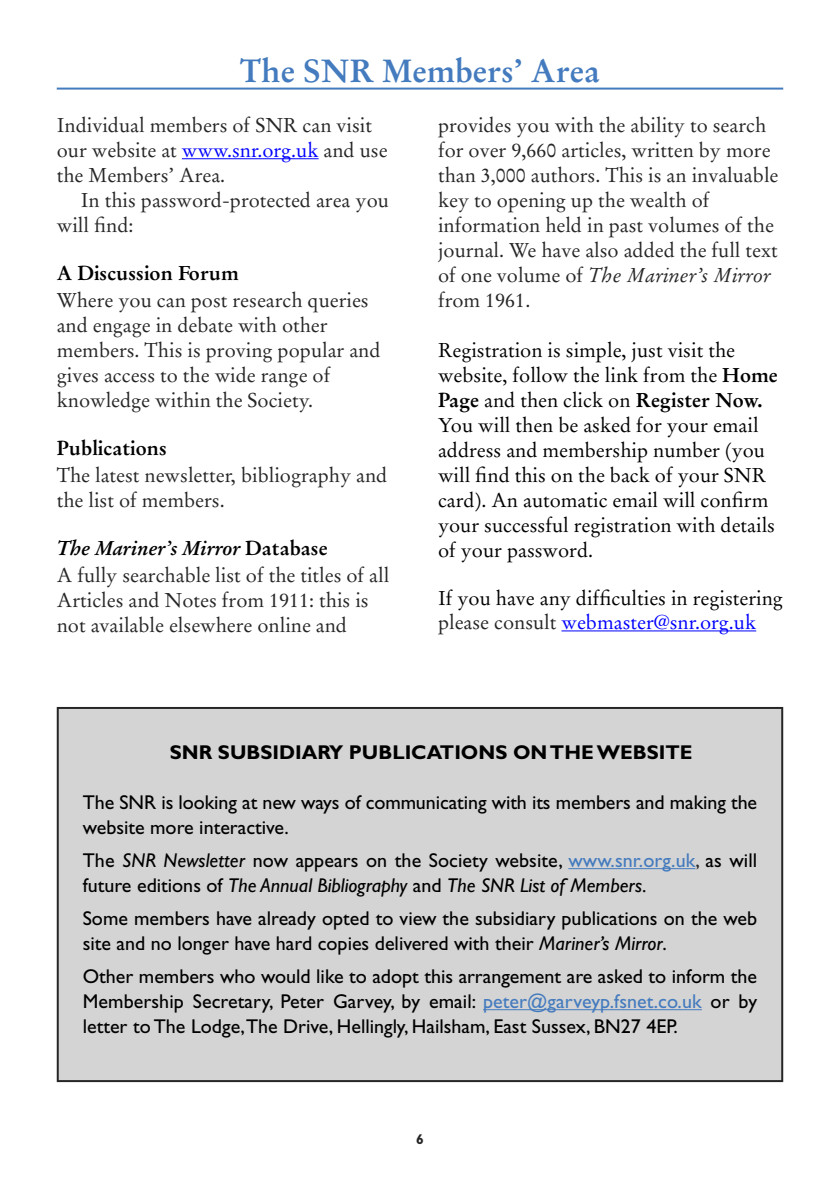
<style>
.page{position:relative;width:840px;height:1191px;background:#fff}
.page>*{position:absolute;margin:0;border:0;box-sizing:border-box;transform-origin:0 0}
.t1{font:700 32px "Stempel Garamond LT Pro";color:#447bbe}
.t2{font:20px/25px "Stempel Garamond LT Pro";color:#272627}
.t3{font:20px/25px "Gill Sans";color:#000}
.t4{font:20px/25px "Stempel Garamond LT Pro";color:#000}
.t5{font:700 20px "Gill Sans";color:#000}
.t6{font:700 20px "Stempel Garamond LT Pro";color:#000}
.t7{font:700 14px "Gill Sans";color:#272627}
.s1{color:#00f}
.s2{font-weight:700;font-style:italic;color:#000}
.s3{font-weight:700;color:#000}
.s4{font-style:italic}
.s5{font-weight:700}
.s6{color:#272627}
.s7{color:#447bbe}
</style>
<div class="page">
<hr style="left:182px;top:158px;width:136px;height:1px;background:#00f">
<hr style="left:561px;top:630px;width:194px;height:1px;background:#00f">
<div style="left:58px;top:708px;width:723px;height:373px;background:#d4d4d4"></div>
<div style="left:57px;top:707px;width:725px;height:375px;border:2px solid #272627"></div>
<hr style="left:568px;top:868px;width:127px;height:1px;background:#447bbe">
<hr style="left:483px;top:1009px;width:218px;height:1px;background:#447bbe">
<hr style="left:57px;top:88px;width:725px;height:2px;background:#447bbe">
<h1 class="t1" style="left:240px;top:59px;width:361px">The SNR Members’ Area</h1>
<p class="t2" style="left:57px;top:115px;width:332px">Individual members of SNR can visit our website at <span class="s1">www.snr.org.uk</span> and use the Members’ Area.</p>
<p class="t2" style="left:57px;top:190px;width:333px;text-indent:24px">In this password-protected area you will find:</p>
<p class="t6" style="left:57px;top:266px;width:184px">A Discussion Forum</p>
<p class="t2" style="left:57px;top:290px;width:325px">Where you can post research queries and engage in debate with other members. This is proving popular and gives access to the wide range of knowledge within the Society.</p>
<p class="t6" style="left:57px;top:441px;width:112px">Publications</p>
<p class="t2" style="left:57px;top:465px;width:332px">The latest newsletter, bibliography and the list of members.</p>
<p class="t2" style="left:57px;top:537px;width:334px;line-height:27px"><span class="s2">The Mariner’s Mirror</span> <span class="s3">Database<br></span>A fully searchable list of the titles of all</p>
<p class="t2" style="left:57px;top:590px;width:313px">Articles and Notes from 1911: this is not available elsewhere online and</p>
<p class="t2" style="left:438px;top:115px;width:342px">provides you with the ability to search for over 9,660 articles, written by more than 3,000 authors. This is an invaluable key to opening up the wealth of information held in past volumes of the journal. We have also added the full text of one volume of <span class="s4">The Mariner’s Mirror </span>from 1961.</p>
<p class="t4" style="left:438px;top:340px;width:341px">Registration is simple, just visit the website, follow the link from the <span class="s5">Home Page</span> and then click on <span class="s5">Register Now.<br></span>You will then be asked for your email address and membership number (you will find this on the back of your SNR card). An automatic email will confirm your successful registration with details of your password.</p>
<p class="t4" style="left:438px;top:588px;width:346px;line-height:24px">If you have any difficulties in registering <span class="s6">please consult</span> <span class="s1">webmaster@snr.org.uk</span></p>
<p class="t5" style="left:170px;top:744px;width:524px">SNR SUBSIDIARY PUBLICATIONS ONTHEWEBSITE</p>
<p class="t3" style="left:83px;top:791px;width:675px">The SNR is looking at new ways of communicating with its members and making the website more interactive.</p>
<p class="t3" style="left:83px;top:849px;width:675px">The <span class="s4">SNR Newsletter</span> now appears on the Society website, <span class="s7">www.snr.org.uk</span><span class="s6">,</span> as will future editions of <span class="s4">The Annual Bibliography</span> and <span class="s4">The SNR List of Members.</span></p>
<p class="t3" style="left:83px;top:907px;width:675px">Some members have already opted to view the subsidiary publications on the web site and no longer have hard copies delivered with their <span class="s4">Mariner’s Mirror</span>.</p>
<p class="t3" style="left:83px;top:965px;width:675px;text-align:justify">Other members who would like to adopt this arrangement are asked to inform the Membership Secretary, Peter Garvey, by email: <span class="s7">peter@garveyp.fsnet.co.uk</span> or by letter to The Lodge,The Drive, Hellingly, Hailsham, East Sussex, BN27 4EP.</p>
<p class="t7" style="left:416px;top:1133px;width:9px">6</p>
</div>
